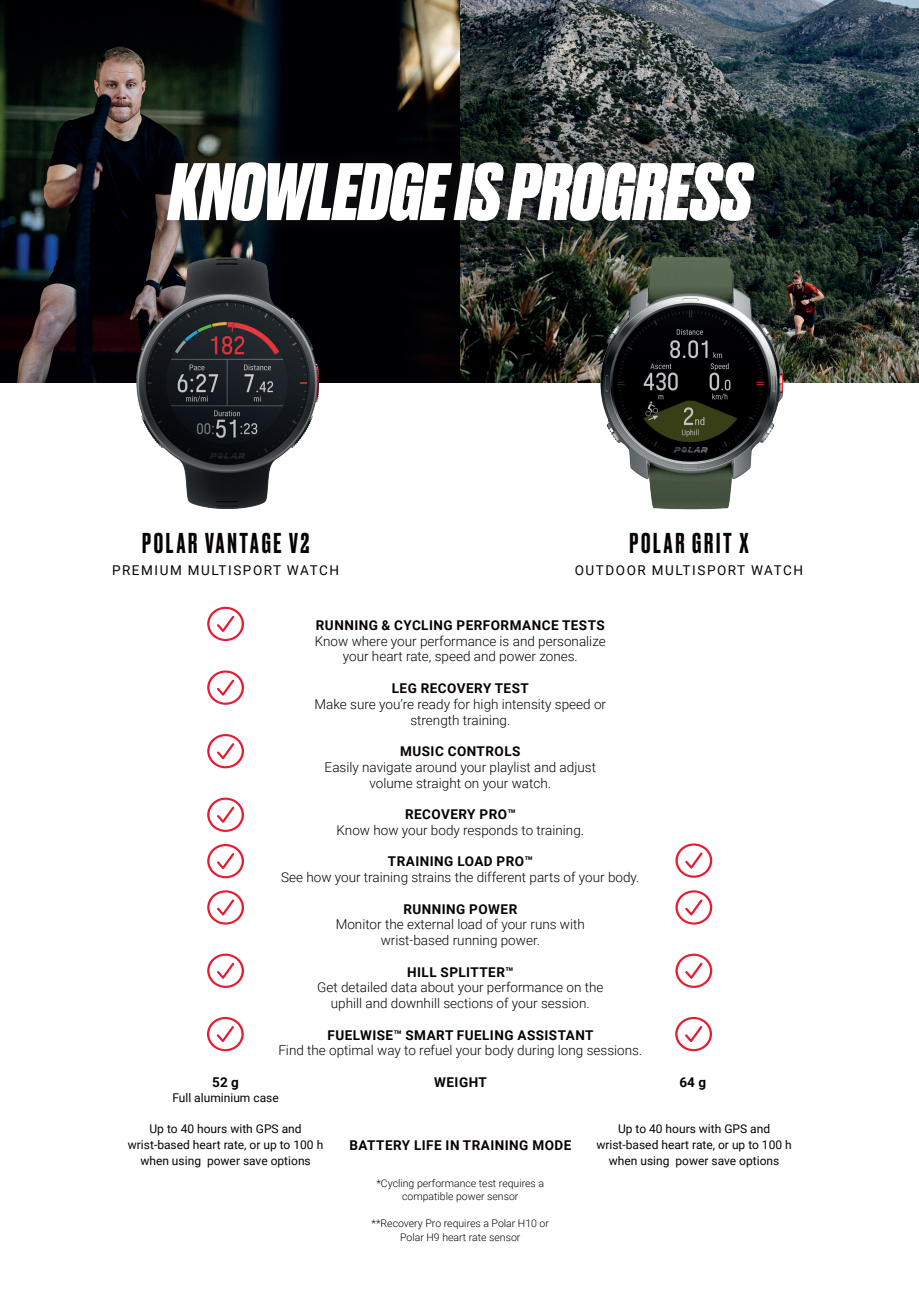
<style>
.page{position:relative;width:919px;height:1289px;background:#fff}
.page>*{position:absolute;margin:0;border:0;box-sizing:border-box;transform-origin:0 0}
.t1{font:italic 800 76.5px "Druk Cy";color:#fff}
.Product_name{font:500 27px "Druk";letter-spacing:.1em;color:#080302}
.Product_page__Featur{font:300 13.5px/15.8px "Roboto";color:#080302;text-align:center}
.Product_page__Featur-2{font:700 13.5px "Roboto";letter-spacing:.035em;color:#080302}
.Product_description{font:13.5px "Roboto";letter-spacing:.115em;color:#080302}
.BODY_COPY_black{font:12px/15.8px "Roboto";color:#080302;text-align:center}
.Product_page__Featur-3{font:12px "Roboto";color:#080302}
.BODY_COPY_black-2{font:300 10.5px/13.5px "Roboto";color:#080302;text-align:center}
</style>
<div class="page">
<img style="left:459px;top:0;width:459px;height:383px">
<svg style="left:0;top:0;width:459px;height:383px;background:#161617"></svg>
<svg style="left:207px;top:606px;width:37px;height:35px"></svg>
<svg style="left:207px;top:670px;width:37px;height:34px"></svg>
<svg style="left:207px;top:734px;width:37px;height:34px"></svg>
<svg style="left:207px;top:797px;width:37px;height:35px"></svg>
<svg style="left:675px;top:843px;width:37px;height:34px"></svg>
<svg style="left:207px;top:844px;width:37px;height:34px"></svg>
<svg style="left:675px;top:890px;width:37px;height:34px"></svg>
<svg style="left:675px;top:953px;width:37px;height:34px"></svg>
<svg style="left:675px;top:1016px;width:37px;height:35px"></svg>
<svg style="left:207px;top:890px;width:37px;height:34px"></svg>
<svg style="left:207px;top:953px;width:37px;height:34px"></svg>
<svg style="left:207px;top:1016px;width:37px;height:35px"></svg>
<img style="left:136px;top:253px;width:183px;height:256px">
<div style="left:150px;top:144px;width:622px;height:95px;background:#231f20;opacity:.6"></div>
<img style="left:600px;top:237px;width:182px;height:273px">
<p class="t1" style="left:169px;top:139px;width:584px">KNOWLEDGE IS PROGRESS</p>
<p class="Product_name" style="left:142px;top:524px;width:169px">POLAR VANTAGE V2</p>
<p class="Product_description" style="left:112px;top:561px;width:229px">PREMIUM MULTISPORT WATCH</p>
<p class="Product_name" style="left:629px;top:524px;width:121px">POLAR GRIT X</p>
<p class="Product_description" style="left:574px;top:561px;width:230px">OUTDOOR MULTISPORT WATCH</p>
<p class="Product_page__Featur-2" style="left:316px;top:615px;width:290px">RUNNING &amp; CYCLING PERFORMANCE TESTS</p>
<p class="Product_page__Featur" style="left:315px;top:632px;width:292px">Know where your performance is and personalize your heart rate, speed and power zones.</p>
<p class="Product_page__Featur-2" style="left:392px;top:678px;width:138px">LEG RECOVERY TEST</p>
<p class="Product_page__Featur" style="left:314px;top:695px;width:293px">Make sure you’re ready for high intensity speed or strength training.</p>
<p class="Product_page__Featur-2" style="left:400px;top:741px;width:122px">MUSIC CONTROLS</p>
<p class="Product_page__Featur" style="left:324px;top:758px;width:273px">Easily navigate around your playlist and adjust volume straight on your watch.</p>
<p class="Product_page__Featur-2" style="left:405px;top:804px;width:112px">RECOVERY PRO™</p>
<p class="Product_page__Featur" style="left:336px;top:821px;width:249px">Know how your body responds to training.</p>
<p class="Product_page__Featur-2" style="left:388px;top:852px;width:146px">TRAINING LOAD PRO™</p>
<p class="Product_page__Featur" style="left:281px;top:868px;width:360px">See how your training strains the different parts of your body.</p>
<p class="Product_page__Featur-2" style="left:403px;top:899px;width:115px">RUNNING POWER</p>
<p class="Product_page__Featur" style="left:336px;top:916px;width:251px">Monitor the external load of your runs with wrist-based running power.</p>
<p class="Product_page__Featur-2" style="left:407px;top:962px;width:108px">HILL SPLITTER™</p>
<p class="Product_page__Featur" style="left:317px;top:979px;width:288px">Get detailed data about your performance on the uphill and downhill sections of your session.</p>
<p class="Product_page__Featur-2" style="left:327px;top:1025px;width:267px">FUELWISE™ SMART FUELING ASSISTANT</p>
<p class="Product_page__Featur" style="left:278px;top:1042px;width:365px">Find the optimal way to refuel your body during long sessions.</p>
<p class="Product_page__Featur-2" style="left:434px;top:1072px;width:54px">WEIGHT</p>
<p class="Product_page__Featur-2" style="left:212px;top:1072px;width:28px">52 g</p>
<p class="Product_page__Featur-3" style="left:172px;top:1089px;width:108px">Full aluminium case</p>
<p class="Product_page__Featur-2" style="left:679px;top:1072px;width:28px">64 g</p>
<p class="BODY_COPY_black" style="left:128px;top:1120px;width:197px">Up to 40 hours with GPS and wrist-based heart rate, or up to 100 h when using power save options</p>
<p class="Product_page__Featur-2" style="left:349px;top:1135px;width:223px">BATTERY LIFE IN TRAINING MODE</p>
<p class="BODY_COPY_black-2" style="left:376px;top:1175px;width:169px">*Cycling performance test requires a compatible power sensor</p>
<p class="BODY_COPY_black-2" style="left:371px;top:1216px;width:179px">**Recovery Pro requires a Polar H10 or<br>Polar H9 heart rate sensor</p>
<p class="BODY_COPY_black" style="left:596px;top:1120px;width:197px">Up to 40 hours with GPS and wrist-based heart rate, or up to 100 h when using power save options</p>
</div>
